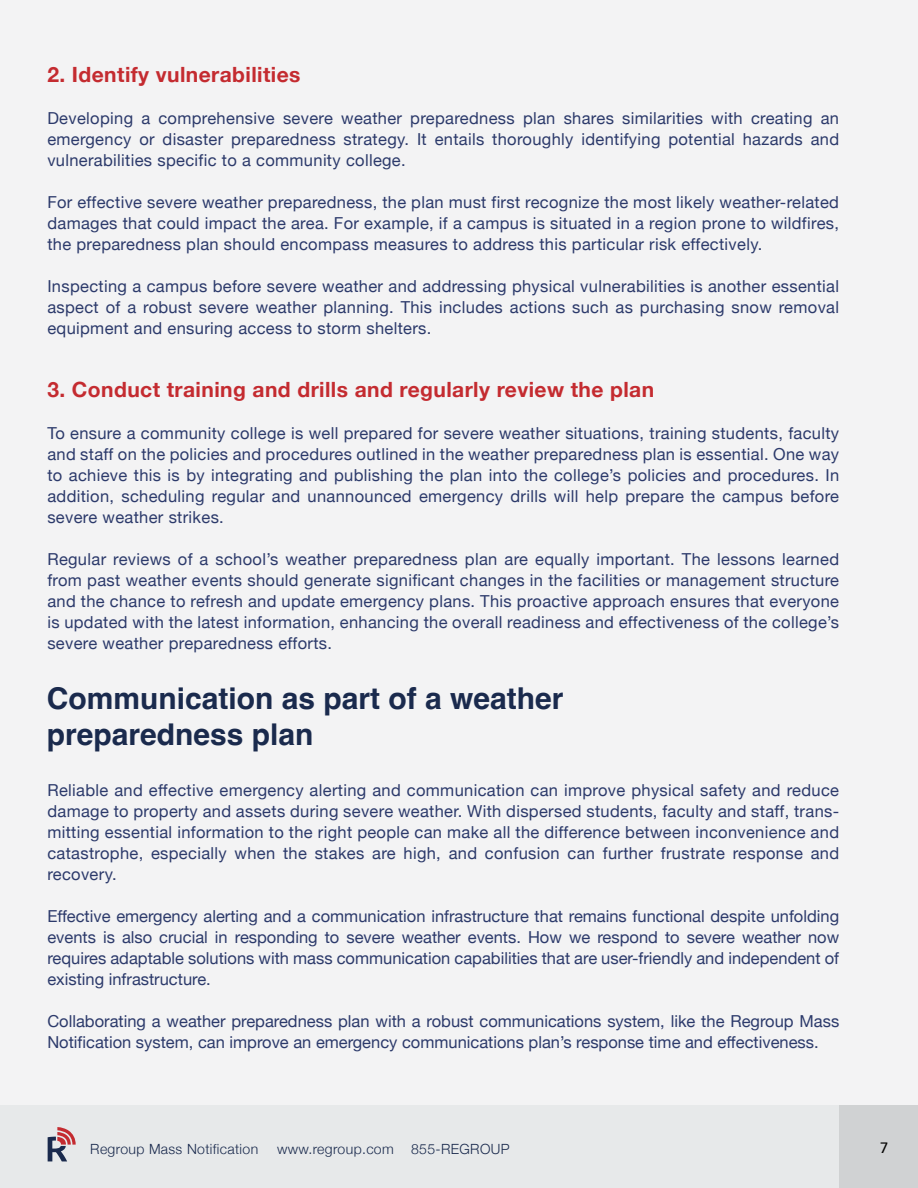
<style>
.page{position:relative;width:918px;height:1188px;background:#f3f3f4}
.page>*{position:absolute;margin:0;border:0;box-sizing:border-box;transform-origin:0 0}
.t1{font:700 30px/36px "Helvetica";color:#1a2a4d}
.t2{font:700 21px "Helvetica Neue";letter-spacing:.02em;color:#c42b30}
.t3{font:16.5px/21px "Helvetica Neue";letter-spacing:.02em;color:#2c3a6b;text-align:justify}
.t4{font:16.5px/21px "Helvetica Neue";color:#2c3a6b}
.t5{font:500 15px "Avenir";color:#050504}
.t6{font:300 14.1px "Helvetica Neue";letter-spacing:.025em;color:#1a2a4d}
</style>
<div class="page">
<div style="left:0;top:1106px;width:918px;height:82px;background:#e7e9ea"></div>
<div style="left:839px;top:1106px;width:79px;height:82px;background:#d0d2d3"></div>
<svg style="left:48px;top:1127px;width:28px;height:34px"></svg>
<p class="t2" style="left:47px;top:58px;width:255px">2. Identify vulnerabilities</p>
<p class="t3" style="left:47px;top:108px;width:793px">Developing a comprehensive severe weather preparedness plan shares similarities with creating an emergency or disaster preparedness strategy. It entails thoroughly identifying potential hazards and vulnerabilities specific to a community college.</p>
<p class="t3" style="left:47px;top:192px;width:793px">For effective severe weather preparedness, the plan must first recognize the most likely weather-related damages that could impact the area. For example, if a campus is situated in a region prone to wildfires, the preparedness plan should encompass measures to address this particular risk effectively.</p>
<p class="t3" style="left:47px;top:276px;width:793px">Inspecting a campus before severe weather and addressing physical vulnerabilities is another essential aspect of a robust severe weather planning. This includes actions such as purchasing snow removal equipment and ensuring access to storm shelters.</p>
<p class="t2" style="left:47px;top:373px;width:608px">3. Conduct training and drills and regularly review the plan</p>
<p class="t3" style="left:47px;top:423px;width:793px">To ensure a community college is well prepared for severe weather situations, training students, faculty and staff on the policies and procedures outlined in the weather preparedness plan is essential. One way to achieve this is by integrating and publishing the plan into the college’s policies and procedures. In addition, scheduling regular and unannounced emergency drills will help prepare the campus before severe weather strikes.</p>
<p class="t3" style="left:47px;top:549px;width:793px">Regular reviews of a school’s weather preparedness plan are equally important. The lessons learned from past weather events should generate significant changes in the facilities or management structure and the chance to refresh and update emergency plans. This proactive approach ensures that everyone is updated with the latest information, enhancing the overall readiness and effectiveness of the college’s severe weather preparedness efforts.</p>
<h1 class="t1" style="left:47px;top:683px;width:518px">Communication as part of a weather preparedness plan</h1>
<p class="t3" style="left:47px;top:780px;width:793px">Reliable and effective emergency alerting and communication can improve physical safety and reduce damage to property and assets during severe weather. With dispersed students, faculty and staff, trans&shy;mitting essential information to the right people can make all the difference between inconvenience and catastrophe, especially when the stakes are high, and confusion can further frustrate response and recovery.</p>
<p class="t3" style="left:47px;top:906px;width:793px">Effective emergency alerting and a communication infrastructure that remains functional despite unfolding events is also crucial in responding to severe weather events. How we respond to severe weather now requires adaptable solutions with mass communication capabilities that are user-friendly and independent of existing infrastructure.</p>
<p class="t4" style="left:47px;top:1011px;width:793px">Collaborating a weather preparedness plan with a robust communications system, like the Regroup Mass<br>Notification system, can improve an emergency communications plan’s response time and effectiveness.</p>
<p class="t6" style="left:90px;top:1137px;width:169px">Regroup Mass Notification</p>
<p class="t6" style="left:277px;top:1137px;width:234px">www.regroup.com 855-REGROUP</p>
<p class="t5" style="left:880px;top:1135px;width:10px">7</p>
</div>
